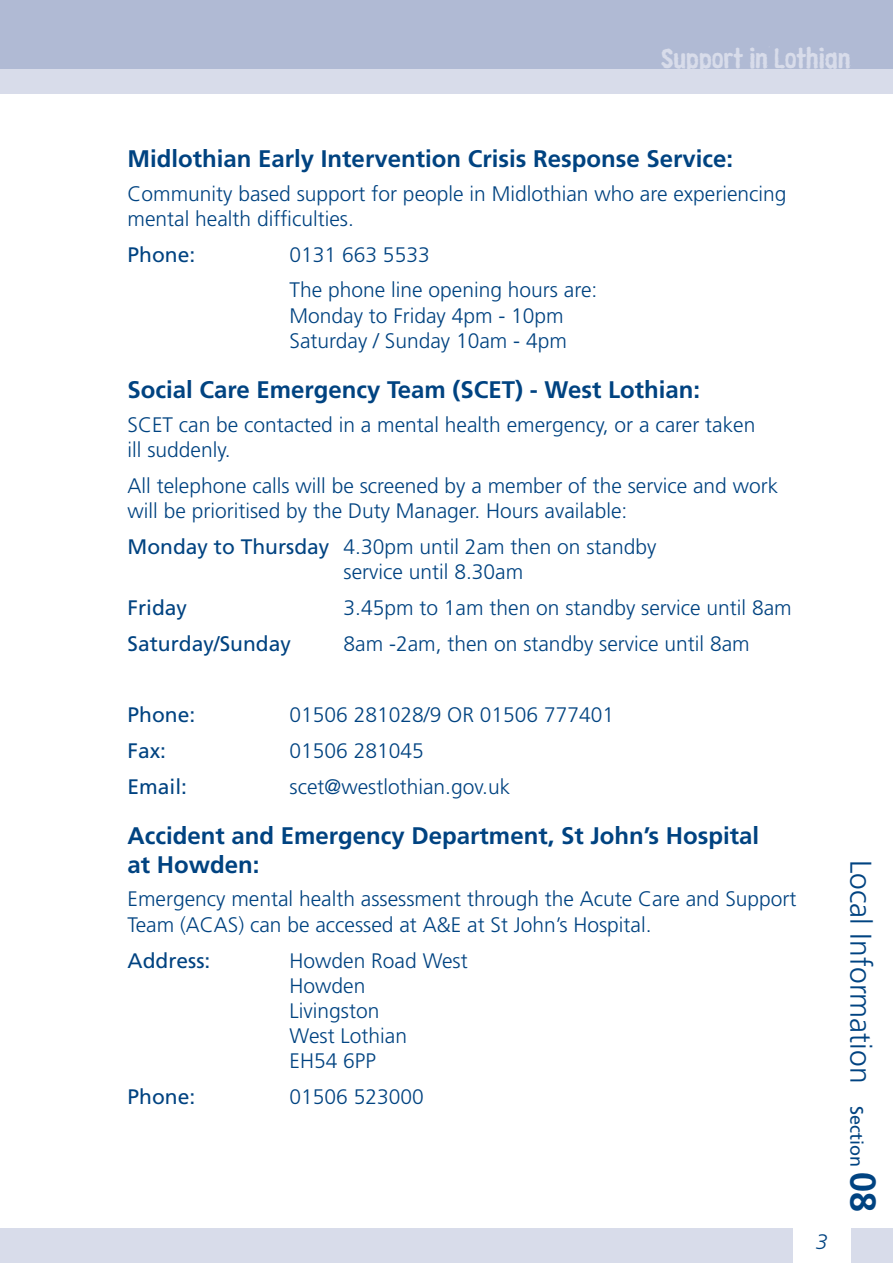
<style>
.page{position:relative;width:893px;height:1263px;background:#fff}
.page>*{position:absolute;margin:0;border:0;box-sizing:border-box;transform-origin:0 0}
.t1{font:300 30px "Frutiger LT";color:#004381}
.t2{font:27px "Linotype Russisch Brot Eat Text";letter-spacing:-.005em;color:#d8dcea}
.t3{font:700 24px/28.8px "Frutiger LT";color:#004381}
.t4{font:300 21px/25.2px "Frutiger LT";color:#004381}
.t5{font:21px "Frutiger LT";color:#004381}
.t6{font:italic 300 21px "Frutiger LT";color:#004381}
.s1{font-weight:400}
.s2{font-weight:400;font-size:18px}
.s3{font-weight:700;font-size:36px}
</style>
<div class="page">
<div style="left:0;top:68px;width:893px;height:26px;background:#d8dcea"></div>
<div style="left:0;top:1229px;width:893px;height:34px;background:#d8dcea"></div>
<div style="left:0;top:0;width:893px;height:68px;background:#b0bad4"></div>
<div style="left:793px;top:1229px;width:57px;height:34px;background:#fff"></div>
<p class="t2" style="left:661px;top:40px;width:191px">Support in Lothian</p>
<p class="t3" style="left:128px;top:144px;width:607px">Midlothian Early Intervention Crisis Response Service:</p>
<p class="t4" style="left:128px;top:181px;width:660px">Community based support for people in Midlothian who are experiencing mental health difficulties.</p>
<p class="t5" style="left:128px;top:242px;width:69px">Phone:</p>
<p class="t4" style="left:290px;top:237px;width:309px;line-height:35.8px">0131 663 5533<br>The phone line opening hours are:</p>
<p class="t4" style="left:290px;top:303px;width:279px">Monday to Friday 4pm - 10pm<br>Saturday / Sunday 10am - 4pm</p>
<p class="t3" style="left:128px;top:375px;width:574px">Social Care Emergency Team (SCET) - West Lothian:</p>
<p class="t4" style="left:128px;top:412px;width:629px">SCET can be contacted in a mental health emergency, or a carer taken ill suddenly.</p>
<p class="t4" style="left:128px;top:473px;width:652px">All telephone calls will be screened by a member of the service and work will be prioritised by the Duty Manager. Hours available:</p>
<p class="t4" style="left:344px;top:534px;width:314px;text-indent:-216px"><span class="s1">Monday to Thursday</span> 4.30pm until 2am then on standby service until 8.30am</p>
<p class="t5" style="left:128px;top:595px;width:61px">Friday</p>
<p class="t4" style="left:344px;top:595px;width:450px">3.45pm to 1am then on standby service until 8am</p>
<p class="t5" style="left:128px;top:631px;width:165px">Saturday/Sunday</p>
<p class="t4" style="left:344px;top:631px;width:408px">8am -2am, then on standby service until 8am</p>
<p class="t5" style="left:128px;top:702px;width:69px">Phone:</p>
<p class="t4" style="left:290px;top:703px;width:326px">01506 281028/9 OR 01506 777401</p>
<p class="t5" style="left:128px;top:738px;width:40px">Fax:</p>
<p class="t4" style="left:290px;top:738px;width:136px">01506 281045</p>
<p class="t5" style="left:128px;top:774px;width:61px">Email:</p>
<p class="t4" style="left:290px;top:774px;width:222px">scet@westlothian.gov.uk</p>
<p class="t3" style="left:128px;top:821px;width:633px">Accident and Emergency Department, St John’s Hospital at Howden:</p>
<p class="t4" style="left:128px;top:887px;width:671px">Emergency mental health assessment through the Acute Care and Support<br>Team (ACAS) can be accessed at A&amp;E at St John’s Hospital.</p>
<p class="t5" style="left:128px;top:948px;width:84px">Address:</p>
<p class="t4" style="left:290px;top:948px;width:180px">Howden Road West<br>Howden<br>Livingston<br>West Lothian<br>EH54 6PP</p>
<p class="t5" style="left:128px;top:1084px;width:69px">Phone:</p>
<p class="t4" style="left:290px;top:1084px;width:136px">01506 523000</p>
<p class="t6" style="left:816px;top:1230px;width:13px">3</p>
<h1 class="t1" style="left:878px;top:860px;width:353px;rotate:90deg">Local Information <span class="s2">Section</span> <span class="s3">08</span></h1>
</div>
